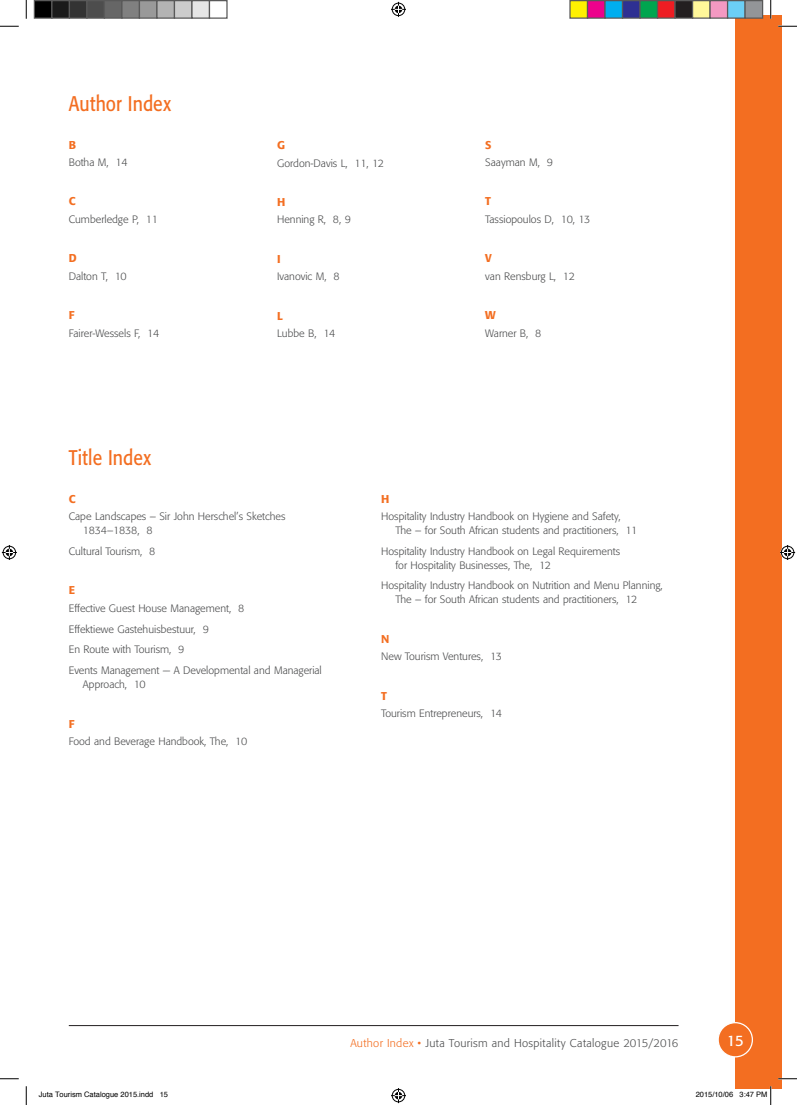
<style>
.page{position:relative;width:797px;height:1105px;background:#fff}
.page>*{position:absolute;margin:0;border:0;box-sizing:border-box;transform-origin:0 0}
.t1{font:21px "Formata";letter-spacing:.005em;color:#f36e21;scale:.83 1}
.t2{font:15px "Formata";color:#fff}
.t3{font:300 11.25px "Formata";letter-spacing:.025em;color:#4b4c4d}
.t4{font:500 11.25px "Formata";color:#f36e21}
.t5{font:300 10.62px/13.8px "Formata";color:#4b4c4d}
.t6{font:7.5px "Helvetica";color:#000}
.s1{color:#f36e21}
</style>
<div class="page">
<div style="left:735px;top:16px;width:46px;height:1073px;background:#f36e21"></div>
<div style="left:718px;top:1023px;width:34px;height:34px;background:#f36e21;border-radius:50%"></div>
<div style="left:717px;top:1022px;width:36px;height:35px;border:1px solid #fff;border-radius:50%"></div>
<hr style="left:69px;top:1025px;width:609px;height:1px;background:#231f20">
<svg style="left:0;top:25px;width:19px;height:2px"></svg>
<svg style="left:778px;top:25px;width:19px;height:2px"></svg>
<svg style="left:0;top:1078px;width:19px;height:1px"></svg>
<svg style="left:778px;top:1078px;width:19px;height:1px"></svg>
<svg style="left:25px;top:0;width:2px;height:19px"></svg>
<svg style="left:25px;top:1086px;width:2px;height:19px"></svg>
<svg style="left:770px;top:0;width:1px;height:19px"></svg>
<svg style="left:391px;top:2px;width:15px;height:15px"></svg>
<svg style="left:391px;top:1088px;width:15px;height:15px"></svg>
<svg style="left:2px;top:545px;width:15px;height:15px"></svg>
<svg style="left:780px;top:545px;width:15px;height:15px"></svg>
<div style="left:34px;top:1px;width:18px;height:17px;background:#000"></div>
<div style="left:34px;top:0;width:18px;height:19px;border:1px solid #595959"></div>
<div style="left:52px;top:1px;width:17px;height:17px;background:#1a1a1a"></div>
<div style="left:51px;top:0;width:19px;height:19px;border:1px solid #595959"></div>
<div style="left:69px;top:1px;width:18px;height:17px;background:#333"></div>
<div style="left:69px;top:0;width:19px;height:19px;border:1px solid #595959"></div>
<div style="left:87px;top:1px;width:17px;height:17px;background:#4d4d4d"></div>
<div style="left:86px;top:0;width:19px;height:19px;border:1px solid #595959"></div>
<div style="left:104px;top:1px;width:18px;height:17px;background:#666"></div>
<div style="left:104px;top:0;width:18px;height:19px;border:1px solid #595959"></div>
<div style="left:122px;top:1px;width:17px;height:17px;background:#808080"></div>
<div style="left:121px;top:0;width:19px;height:19px;border:1px solid #595959"></div>
<div style="left:139px;top:1px;width:18px;height:17px;background:#999"></div>
<div style="left:139px;top:0;width:19px;height:19px;border:1px solid #595959"></div>
<div style="left:157px;top:1px;width:17px;height:17px;background:#b3b3b3"></div>
<div style="left:156px;top:0;width:19px;height:19px;border:1px solid #595959"></div>
<div style="left:174px;top:1px;width:18px;height:17px;background:#ccc"></div>
<div style="left:174px;top:0;width:18px;height:19px;border:1px solid #595959"></div>
<div style="left:192px;top:1px;width:17px;height:17px;background:#e6e6e6"></div>
<div style="left:191px;top:0;width:19px;height:19px;border:1px solid #595959"></div>
<div style="left:209px;top:0;width:19px;height:19px;border:1px solid #595959"></div>
<div style="left:570px;top:1px;width:17px;height:17px;background:#fff101"></div>
<div style="left:569px;top:0;width:19px;height:19px;border:1px solid #595959"></div>
<div style="left:587px;top:1px;width:18px;height:17px;background:#ed028c"></div>
<div style="left:587px;top:0;width:18px;height:19px;border:1px solid #595959"></div>
<div style="left:605px;top:1px;width:17px;height:17px;background:#00aeef"></div>
<div style="left:604px;top:0;width:19px;height:19px;border:1px solid #595959"></div>
<div style="left:622px;top:1px;width:18px;height:17px;background:#2e3092"></div>
<div style="left:622px;top:0;width:18px;height:19px;border:1px solid #595959"></div>
<div style="left:640px;top:1px;width:17px;height:17px;background:#00a54f"></div>
<div style="left:639px;top:0;width:19px;height:19px;border:1px solid #595959"></div>
<div style="left:657px;top:1px;width:18px;height:17px;background:#ee1d23"></div>
<div style="left:657px;top:0;width:18px;height:19px;border:1px solid #595959"></div>
<div style="left:675px;top:1px;width:17px;height:17px;background:#231f20"></div>
<div style="left:674px;top:0;width:19px;height:19px;border:1px solid #595959"></div>
<div style="left:692px;top:1px;width:18px;height:17px;background:#fff79a"></div>
<div style="left:692px;top:0;width:18px;height:19px;border:1px solid #595959"></div>
<div style="left:710px;top:1px;width:17px;height:17px;background:#f499c2"></div>
<div style="left:709px;top:0;width:19px;height:19px;border:1px solid #595959"></div>
<div style="left:727px;top:1px;width:18px;height:17px;background:#6bcff6"></div>
<div style="left:727px;top:0;width:18px;height:19px;border:1px solid #595959"></div>
<div style="left:745px;top:1px;width:17px;height:17px;background:#939598"></div>
<div style="left:744px;top:0;width:19px;height:19px;border:1px solid #595959"></div>
<svg style="left:770px;top:1086px;width:1px;height:19px"></svg>
<h1 class="t1" style="left:69px;top:91px;width:125px">Author Index</h1>
<p class="t4" style="left:69px;top:138px;width:9px">B</p>
<p class="t5" style="left:69px;top:155px;width:60px">Botha M, 14</p>
<p class="t4" style="left:69px;top:195px;width:8px">C</p>
<p class="t5" style="left:69px;top:212px;width:91px">Cumberledge P, 11</p>
<p class="t4" style="left:69px;top:251px;width:9px">D</p>
<p class="t5" style="left:69px;top:269px;width:59px">Dalton T, 10</p>
<p class="t4" style="left:69px;top:308px;width:7px">F</p>
<p class="t5" style="left:69px;top:327px;width:92px">Fairer-Wessels F, 14</p>
<p class="t4" style="left:277px;top:138px;width:9px">G</p>
<p class="t5" style="left:277px;top:156px;width:109px">Gordon-Davis L, 11, 12</p>
<p class="t4" style="left:277px;top:195px;width:10px">H</p>
<p class="t5" style="left:277px;top:213px;width:75px">Henning R, 8, 9</p>
<p class="t4" style="left:277px;top:252px;width:5px">I</p>
<p class="t5" style="left:277px;top:270px;width:64px">Ivanovic M, 8</p>
<p class="t4" style="left:277px;top:309px;width:7px">L</p>
<p class="t5" style="left:277px;top:327px;width:60px">Lubbe B, 14</p>
<p class="t4" style="left:485px;top:138px;width:8px">S</p>
<p class="t5" style="left:485px;top:155px;width:69px">Saayman M, 9</p>
<p class="t4" style="left:485px;top:195px;width:7px">T</p>
<p class="t5" style="left:485px;top:212px;width:107px">Tassiopoulos D, 10, 13</p>
<p class="t4" style="left:485px;top:251px;width:8px">V</p>
<p class="t5" style="left:485px;top:269px;width:91px">van Rensburg L, 12</p>
<p class="t4" style="left:485px;top:308px;width:12px">W</p>
<p class="t5" style="left:485px;top:326px;width:58px">Warner B, 8</p>
<h1 class="t1" style="left:69px;top:445px;width:101px">Title Index</h1>
<p class="t4" style="left:69px;top:492px;width:8px">C</p>
<p class="t5" style="left:83px;top:510px;width:204px;text-indent:-14px">Cape Landscapes – Sir John Herschel’s Sketches<br>1834–1838, 8</p>
<p class="t5" style="left:69px;top:544px;width:88px">Cultural Tourism, 8</p>
<p class="t4" style="left:69px;top:583px;width:8px">E</p>
<p class="t5" style="left:69px;top:598px;width:254px;line-height:20.9px">Effective Guest House Management, 8<br>Effektiewe Gastehuisbestuur, 9<br>En Route with Tourism, 9<br>Events Management — A Developmental and Managerial</p>
<p class="t5" style="left:83px;top:677px;width:64px">Approach, 10</p>
<p class="t4" style="left:69px;top:717px;width:7px">F</p>
<p class="t5" style="left:69px;top:734px;width:180px">Food and Beverage Handbook, The, 10</p>
<p class="t4" style="left:381px;top:492px;width:10px">H</p>
<p class="t5" style="left:395px;top:510px;width:243px;text-indent:-14px">Hospitality Industry Handbook on Hygiene and Safety,<br>The – for South African students and practitioners, 11</p>
<p class="t5" style="left:395px;top:544px;width:226px;text-indent:-14px">Hospitality Industry Handbook on Legal Requirements for Hospitality Businesses, The, 12</p>
<p class="t5" style="left:395px;top:579px;width:269px;text-indent:-14px">Hospitality Industry Handbook on Nutrition and Menu Planning,<br>The – for South African students and practitioners, 12</p>
<p class="t4" style="left:381px;top:632px;width:10px">N</p>
<p class="t5" style="left:381px;top:649px;width:122px">New Tourism Ventures, 13</p>
<p class="t4" style="left:381px;top:689px;width:7px">T</p>
<p class="t5" style="left:381px;top:706px;width:122px">Tourism Entrepreneurs, 14</p>
<p class="t3" style="left:350px;top:1036px;width:330px"><span class="s1">Author Index •</span> Juta Tourism and Hospitality Catalogue 2015/2016</p>
<h2 class="t2" style="left:726px;top:1031px;width:19px">15</h2>
<p class="t6" style="left:39px;top:1089px;width:131px">Juta Tourism Catalogue 2015.indd 15</p>
<p class="t6" style="left:695px;top:1089px;width:73px">2015/10/06 3:47 PM</p>
</div>
